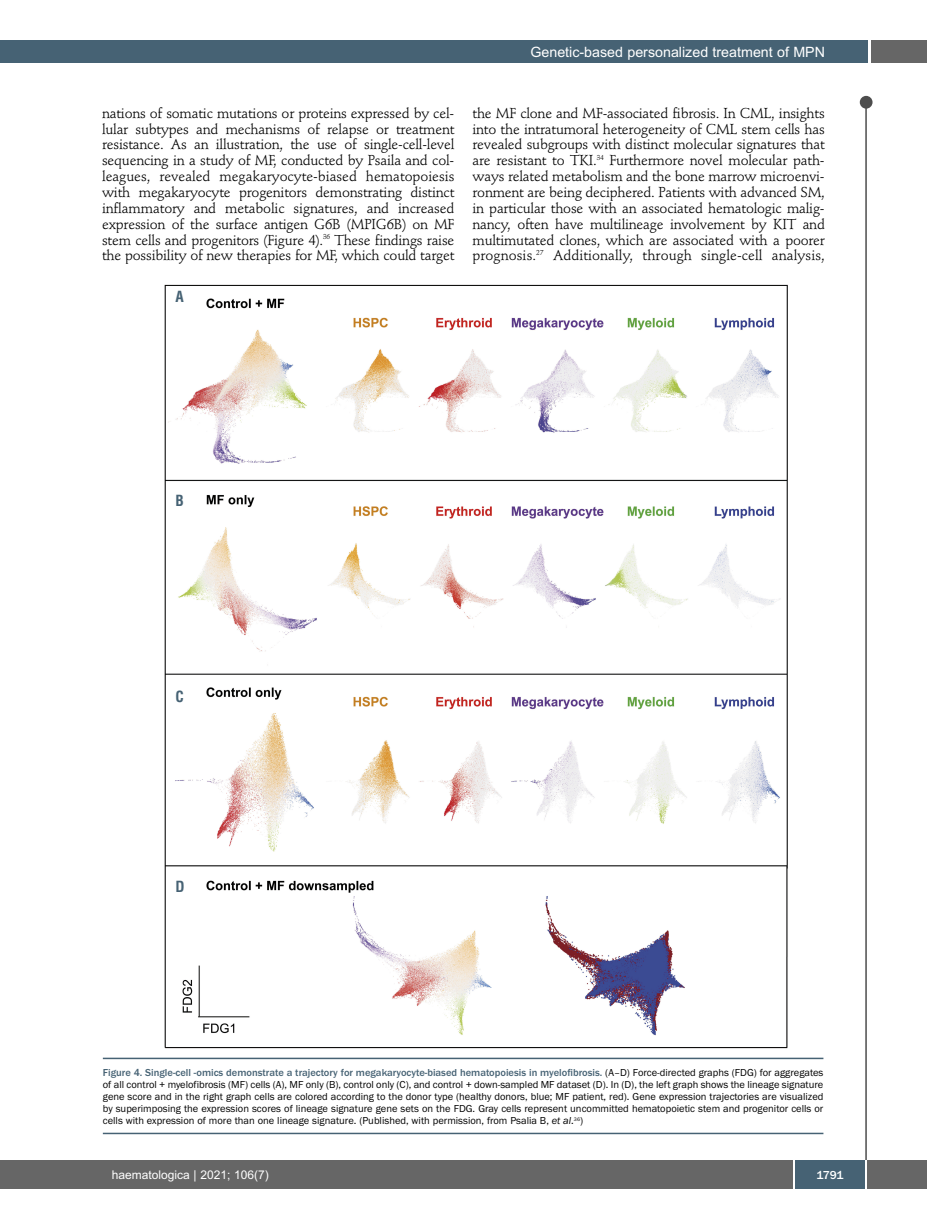
<style>
.page{position:relative;width:927px;height:1225px;background:#fff}
.page>*{position:absolute;margin:0;border:0;box-sizing:border-box;transform-origin:0 0}
.t1{font:700 condensed 15px "Helvetica";color:#466274}
.t2{font:14.25px/15.9px "Stempel Schneidler";letter-spacing:-.005em;color:#000;text-align:justify}
.t3{font:14.25px "Arial";color:#fff}
.t4{font:12px "Arial";color:#fff}
.t5{font:500 12px "Franklin Gothic";color:#fff}
.t6{font:10.5px/12px "Franklin Gothic";color:#000;text-align:justify}
.s1{font-weight:500;color:#466274}
.s2{font-style:italic}
</style>
<div class="page">
<div style="left:860px;top:96px;width:12px;height:13px;background:#4d4d4d;border-radius:50%"></div>
<hr style="left:865px;top:98px;width:2px;height:1062px;background:#4d4d4d">
<div style="left:871px;top:40px;width:56px;height:22px;background:#666"></div>
<div style="left:18px;top:40px;width:849px;height:22px;background:#466274"></div>
<div style="left:17px;top:1160px;width:910px;height:28px;background:#666"></div>
<div style="left:795px;top:1160px;width:70px;height:28px;background:#466274"></div>
<hr style="left:793px;top:1160px;width:2px;height:28px;background:#fff">
<hr style="left:865px;top:1160px;width:2px;height:28px;background:#fff">
<div style="left:0;top:40px;width:19px;height:22px;background:#466274"></div>
<div style="left:0;top:1160px;width:18px;height:28px;background:#666"></div>
<img style="left:164px;top:284px;width:624px;height:765px">
<hr style="left:103px;top:1057px;width:720px;height:2px;background:#466274">
<hr style="left:103px;top:1132px;width:720px;height:2px;background:#466274">
<p class="t3" style="left:530px;top:44px;width:296px">Genetic-based personalized treatment of MPN</p>
<p class="t2" style="left:102px;top:106px;width:354px">nations of somatic mutations or proteins expressed by cel&shy;lular subtypes and mechanisms of relapse or treatment resistance. As an illustration, the use of single-cell-level sequencing in a study of MF, conducted by Psaila and col&shy;leagues, revealed megakaryocyte-biased hematopoiesis with megakaryocyte progenitors demonstrating distinct inflammatory and metabolic signatures, and increased expression of the surface antigen G6B (MPIG6B) on MF stem cells and progenitors (Figure 4).<sup>36</sup> These findings raise the possibility of new therapies for MF, which could target</p>
<p class="t2" style="left:472px;top:106px;width:354px">the MF clone and MF-associated fibrosis. In CML, insights into the intratumoral heterogeneity of CML stem cells has revealed subgroups with distinct molecular signatures that are resistant to TKI.<sup>34</sup> Furthermore novel molecular path&shy;ways related metabolism and the bone marrow microenvi&shy;ronment are being deciphered. Patients with advanced SM, in particular those with an associated hematologic malig&shy;nancy, often have multilineage involvement by KIT and multimutated clones, which are associated with a poorer prognosis.<sup>27</sup> Additionally, through single-cell analysis,</p>
<p class="t1" style="left:176px;top:288px;width:10px">A</p>
<p class="t1" style="left:176px;top:492px;width:10px">B</p>
<p class="t1" style="left:176px;top:688px;width:10px">C</p>
<p class="t1" style="left:176px;top:878px;width:11px">D</p>
<p class="t6" style="left:103px;top:1066px;width:722px"><span class="s1">Figure 4. Single-cell -omics demonstrate a trajectory for megakaryocyte-biased hematopoiesis in myelofibrosis.</span> (A–D) Force-directed graphs (FDG) for aggregates of all control + myelofibrosis (MF) cells (A), MF only (B), control only (C), and control + down-sampled MF dataset (D). In (D), the left graph shows the lineage signature gene score and in the right graph cells are colored according to the donor type (healthy donors, blue; MF patient, red). Gene expression trajectories are visualized by superimposing the expression scores of lineage signature gene sets on the FDG. Gray cells represent uncommitted hematopoietic stem and progenitor cells or cells with expression of more than one lineage signature. (Published, with permission, from Psalia B, <span class="s2">et al.</span><sup>36</sup>)</p>
<p class="t4" style="left:112px;top:1167px;width:158px">haematologica | 2021; 106(7)</p>
<p class="t5" style="left:816px;top:1167px;width:29px">1791</p>
</div>
